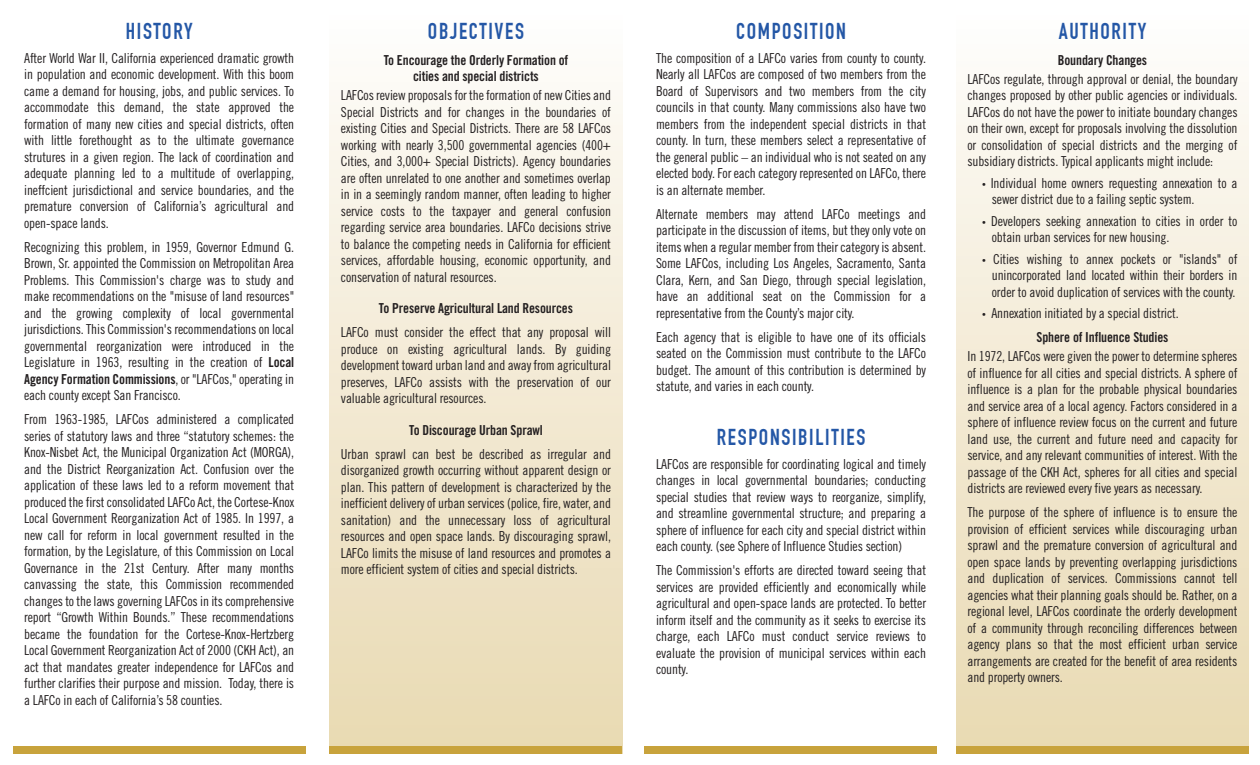
<style>
.page{position:relative;width:1260px;height:765px;background:#fff}
.page>*{position:absolute;margin:0;border:0;box-sizing:border-box;transform-origin:0 0}
.t1{font:700 22.5px "DIN Condensed";letter-spacing:.075em;color:#2457a6}
.t2{font:13.75px/16.5px "Trade Gothic Cond Eighteen";letter-spacing:-.01em;color:#231f20;text-align:justify}
.t3{font:13.75px/16.5px "Trade Gothic Bold Cond Twenty";letter-spacing:-.01em;color:#231f20;text-align:center}
.s1{font-family:"Trade Gothic Bold Cond Twenty"}
.s2{font-family:"Trade Gothic Cond Eighteen"}
.s3{font-family:"Myriad Pro"}
</style>
<div class="page">
<div style="left:330px;top:11px;width:292px;height:743px;background:linear-gradient(to bottom,#fefdfb,#e8d9b1)"></div>
<div style="left:956px;top:11px;width:293px;height:743px;background:linear-gradient(to bottom,#fefdfb,#e8d9b1)"></div>
<div style="left:13px;top:747px;width:292px;height:7px;background:#c8a33c"></div>
<div style="left:330px;top:747px;width:292px;height:7px;background:#c8a33c"></div>
<div style="left:645px;top:747px;width:292px;height:7px;background:#c8a33c"></div>
<div style="left:956px;top:747px;width:293px;height:7px;background:#c8a33c"></div>
<h1 class="t1" style="left:126px;top:17px;width:68px">HISTORY</h1>
<p class="t2" style="left:24px;top:49px;width:272px">After World War II, California experienced dramatic growth in population and economic development. With this boom came a demand for housing, jobs, and public services. To accommodate this demand, the state approved the formation of many new cities and special districts, often with little forethought as to the ultimate governance strutures in a given region. The lack of coordination and adequate planning led to a multitude of overlapping, ineffcient jurisdictional and service boundaries, and the premature conversion of California’s agricultural and open-space lands.</p>
<p class="t2" style="left:24px;top:238px;width:272px">Recognizing this problem, in 1959, Governor Edmund G.<br>Brown, Sr. appointed the Commission on Metropolitan Area Problems. This Commission's charge was to study and make recommendations on the "misuse of land resources" and the growing complexity of local governmental jurisdictions. This Commission's recommendations on local governmental reorganization were introduced in the Legislature in 1963, resulting in the creation of <span class="s1">Local</span></p>
<p class="t3" style="left:24px;top:370px;width:271px">Agency Formation Commissions<span class="s2">, or "LAFCos," operating in</span></p>
<p class="t2" style="left:24px;top:383px;width:271px;line-height:24px">each county except San Francisco.<br>From 1963-1985, LAFCos administered a complicated</p>
<p class="t2" style="left:24px;top:427px;width:272px">series of statutory laws and three “statutory schemes: the Knox-Nisbet Act, the Municipal Organization Act (MORGA), and the District Reorganization Act. Confusion over the application of these laws led to a reform movement that produced the first consolidated LAFCo Act, the Cortese-Knox Local Government Reorganization Act of 1985. In 1997, a new call for reform in local government resulted in the formation, by the Legislature, of this Commission on Local Governance in the 21st Century. After many months canvassing the state, this Commission recommended changes to the laws governing LAFCos in its comprehensive report “Growth Within Bounds.” These recommendations became the foundation for the Cortese-Knox-Hertzberg Local Government Reorganization Act of 2000 (CKH Act), an act that mandates greater independence for LAFCos and further clarifies their purpose and mission. Today, there is a LAFCo in each of California’s 58 counties.</p>
<h1 class="t1" style="left:428px;top:17px;width:98px">OBJECTIVES</h1>
<p class="t3" style="left:384px;top:52px;width:186px">To Encourage the Orderly Formation of cities and special districts</p>
<p class="t2" style="left:341px;top:87px;width:272px">LAFCos review proposals for the formation of new Cities and Special Districts and for changes in the boundaries of existing Cities and Special Districts. There are 58 LAFCos working with nearly 3,500 governmental agencies (400+ Cities, and 3,000+ Special Districts). Agency boundaries are often unrelated to one another and sometimes overlap in in a seemingly random manner, often leading to higher service costs to the taxpayer and general confusion regarding service area boundaries. LAFCo decisions strive to balance the competing needs in California for efficient services, affordable housing, economic opportunity, and conservation of natural resources.</p>
<p class="t3" style="left:379px;top:300px;width:196px">To Preserve Agricultural Land Resources</p>
<p class="t2" style="left:341px;top:324px;width:272px">LAFCo must consider the effect that any proposal will produce on existing agricultural lands. By guiding development toward urban land and away from agricultural preserves, LAFCo assists with the preservation of our valuable agricultural resources.</p>
<p class="t3" style="left:409px;top:422px;width:135px">To Discourage Urban Sprawl</p>
<p class="t2" style="left:341px;top:446px;width:272px">Urban sprawl can best be described as irregular and disorganized growth occurring without apparent design or plan. This pattern of development is characterized by the inefficient delivery of urban services (police, fire, water, and sanitation) and the unnecessary loss of agricultural resources and open space lands. By discouraging sprawl, LAFCo limits the misuse of land resources and promotes a more efficient system of cities and special districts.</p>
<h1 class="t1" style="left:736px;top:17px;width:111px">COMPOSITION</h1>
<p class="t2" style="left:656px;top:49px;width:272px">The composition of a LAFCo varies from county to county.<br>Nearly all LAFCos are composed of two members from the Board of Supervisors and two members from the city councils in that county. Many commissions also have two members from the independent special districts in that county. In turn, these members select a representative of the general public – an individual who is not seated on any elected body. For each category represented on LAFCo, there is an alternate member.</p>
<p class="t2" style="left:656px;top:205px;width:272px">Alternate members may attend LAFCo meetings and participate in the discussion of items, but they only vote on items when a regular member from their category is absent.<br>Some LAFCos, including Los Angeles, Sacramento, Santa Clara, Kern, and San Diego, through special legislation, have an additional seat on the Commission for a representative from the County’s major city.</p>
<p class="t2" style="left:656px;top:328px;width:271px">Each agency that is eligible to have one of its officials seated on the Commission must contribute to the LAFCo budget. The amount of this contribution is determined by statute, and varies in each county.</p>
<h1 class="t1" style="left:717px;top:423px;width:150px">RESPONSIBILITIES</h1>
<p class="t2" style="left:656px;top:455px;width:272px">LAFCos are responsible for coordinating logical and timely changes in local governmental boundaries; conducting special studies that review ways to reorganize, simplify, and streamline governmental structure; and preparing a sphere of influence for each city and special district within each county. (see Sphere of Influence Studies section)</p>
<p class="t2" style="left:656px;top:562px;width:272px">The Commission's efforts are directed toward seeing that services are provided efficiently and economically while agricultural and open-space lands are protected. To better inform itself and the community as it seeks to exercise its charge, each LAFCo must conduct service reviews to evaluate the provision of municipal services within each county.</p>
<h1 class="t1" style="left:1059px;top:17px;width:89px">AUTHORITY</h1>
<p class="t3" style="left:1058px;top:52px;width:91px">Boundary Changes</p>
<p class="t2" style="left:967px;top:71px;width:272px">LAFCos regulate, through approval or denial, the boundary changes proposed by other public agencies or individuals.<br>LAFCos do not have the power to initiate boundary changes on their own, except for proposals involving the dissolution or consolidation of special districts and the merging of subsidiary districts. Typical applicants might include:</p>
<p class="t2" style="left:992px;top:175px;width:247px;text-indent:-10px"><span class="s3">•</span> Individual home owners requesting annexation to a sewer district due to a failing septic system.</p>
<p class="t2" style="left:992px;top:213px;width:247px;text-indent:-10px"><span class="s3">•</span> Developers seeking annexation to cities in order to obtain urban services for new housing.</p>
<p class="t2" style="left:992px;top:251px;width:247px;text-indent:-10px"><span class="s3">•</span> Cities wishing to annex pockets or "islands" of unincorporated land located within their borders in order to avoid duplication of services with the county.</p>
<p class="t2" style="left:982px;top:305px;width:198px"><span class="s3">•</span> Annexation initiated by a special district.</p>
<p class="t3" style="left:1037px;top:329px;width:133px">Sphere of Influence Studies</p>
<p class="t2" style="left:967px;top:348px;width:272px">In 1972, LAFCos were given the power to determine spheres of influence for all cities and special districts. A sphere of influence is a plan for the probable physical boundaries and service area of a local agency. Factors considered in a sphere of influence review focus on the current and future land use, the current and future need and capacity for service, and any relevant communities of interest. With the passage of the CKH Act, spheres for all cities and special districts are reviewed every five years as necessary.</p>
<p class="t2" style="left:967px;top:504px;width:272px">The purpose of the sphere of influence is to ensure the provision of efficient services while discouraging urban sprawl and the premature conversion of agricultural and open space lands by preventing overlapping jurisdictions and duplication of services. Commissions cannot tell agencies what their planning goals should be. Rather, on a regional level, LAFCos coordinate the orderly development of a community through reconciling differences between agency plans so that the most efficient urban service arrangements are created for the benefit of area residents and property owners.</p>
</div>
